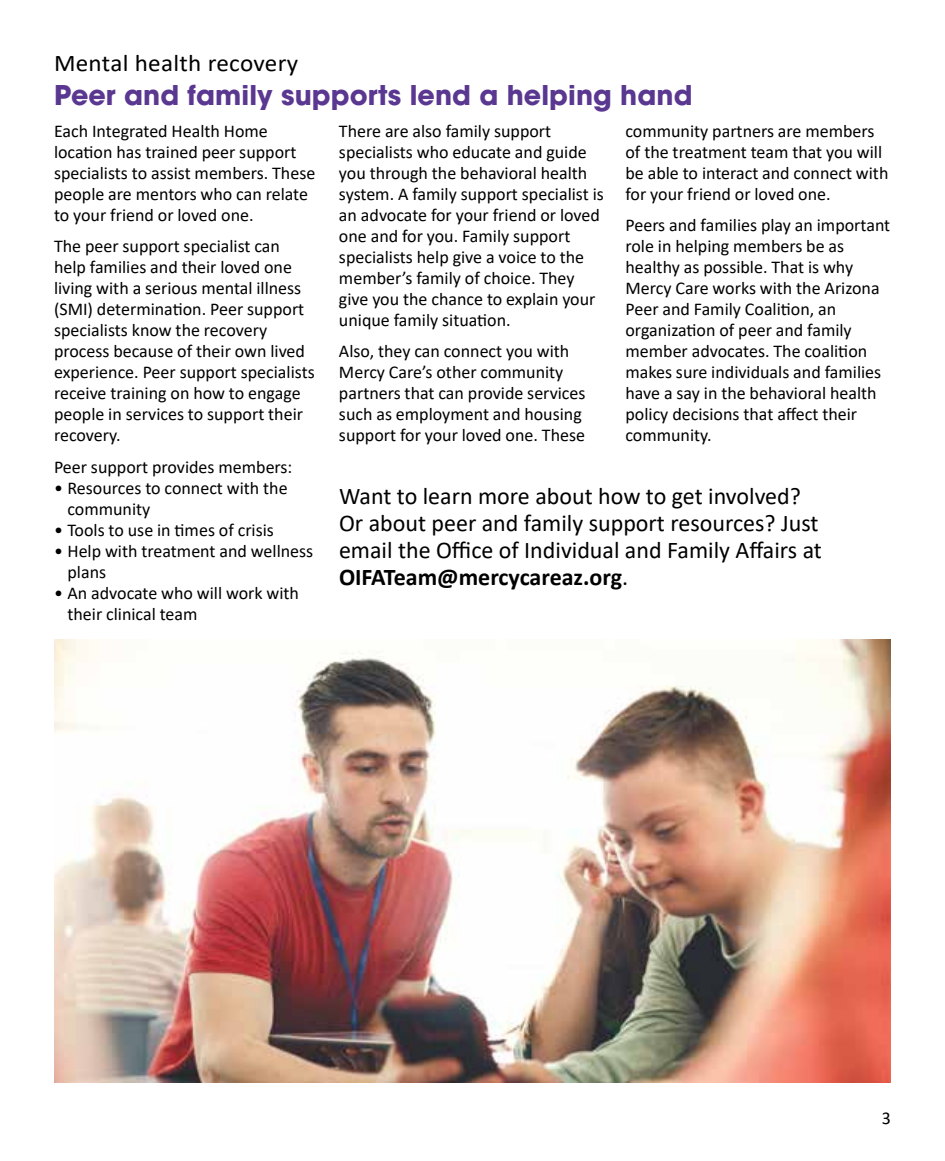
<style>
.page{position:relative;width:945px;height:1161px;background:#fff}
.page>*{position:absolute;margin:0;border:0;box-sizing:border-box;transform-origin:0 0}
.t1{font:700 27px "ITC Avant Garde Std";letter-spacing:.005em;color:#5a3790}
.t2{font:24px/27px "Calibri";color:#000}
.t3{font:24px "Calibri";color:#000;scale:1.05 1}
.t4{font:18px/21px "Calibri";color:#000}
.s1{font-weight:700}
</style>
<div class="page">
<img style="left:54px;top:640px;width:837px;height:442px">
<p class="t3" style="left:54px;top:46px;width:234px">Mental health recovery</p>
<h2 class="t1" style="left:54px;top:78px;width:640px">Peer and family supports lend a helping hand</h2>
<p class="t4" style="left:54px;top:120px;width:263px">Each Integrated Health Home location has trained peer support specialists to assist members. These people are mentors who can relate to your friend or loved one.</p>
<p class="t4" style="left:54px;top:235px;width:262px">The peer support specialist can help families and their loved one living with a serious mental illness (SMI) determination. Peer support specialists know the recovery process because of their own lived experience. Peer support specialists receive training on how to engage people in services to support their recovery.</p>
<p class="t4" style="left:54px;top:456px;width:240px">Peer support provides members:</p>
<p class="t4" style="left:68px;top:477px;width:222px;text-indent:-14px">• Resources to connect with the community</p>
<p class="t4" style="left:54px;top:519px;width:221px">• Tools to use in times of crisis</p>
<p class="t4" style="left:68px;top:540px;width:247px;text-indent:-14px">• Help with treatment and wellness plans</p>
<p class="t4" style="left:68px;top:582px;width:233px;text-indent:-14px">• An advocate who will work with their clinical team</p>
<p class="t4" style="left:339px;top:120px;width:266px">There are also family support specialists who educate and guide you through the behavioral health system. A family support specialist is an advocate for your friend or loved one and for you. Family support specialists help give a voice to the member’s family of choice. They give you the chance to explain your unique family situation.</p>
<p class="t4" style="left:339px;top:340px;width:248px">Also, they can connect you with<br>Mercy Care’s other community partners that can provide services such as employment and housing support for your loved one. These</p>
<p class="t4" style="left:626px;top:120px;width:264px">community partners are members of the treatment team that you will be able to interact and connect with for your friend or loved one.</p>
<p class="t4" style="left:626px;top:214px;width:266px">Peers and families play an important role in helping members be as healthy as possible. That is why<br>Mercy Care works with the Arizona<br>Peer and Family Coalition, an organization of peer and family member advocates. The coalition makes sure individuals and families have a say in the behavioral health policy decisions that affect their community.</p>
<p class="t2" style="left:339px;top:482px;width:485px">Want to learn more about how to get involved?<br>Or about peer and family support resources? Just email the Office of Individual and Family Affairs at <span class="s1">OIFATeam@mercycareaz.org</span>.</p>
<p class="t4" style="left:882px;top:1107px;width:11px">3</p>
</div>
